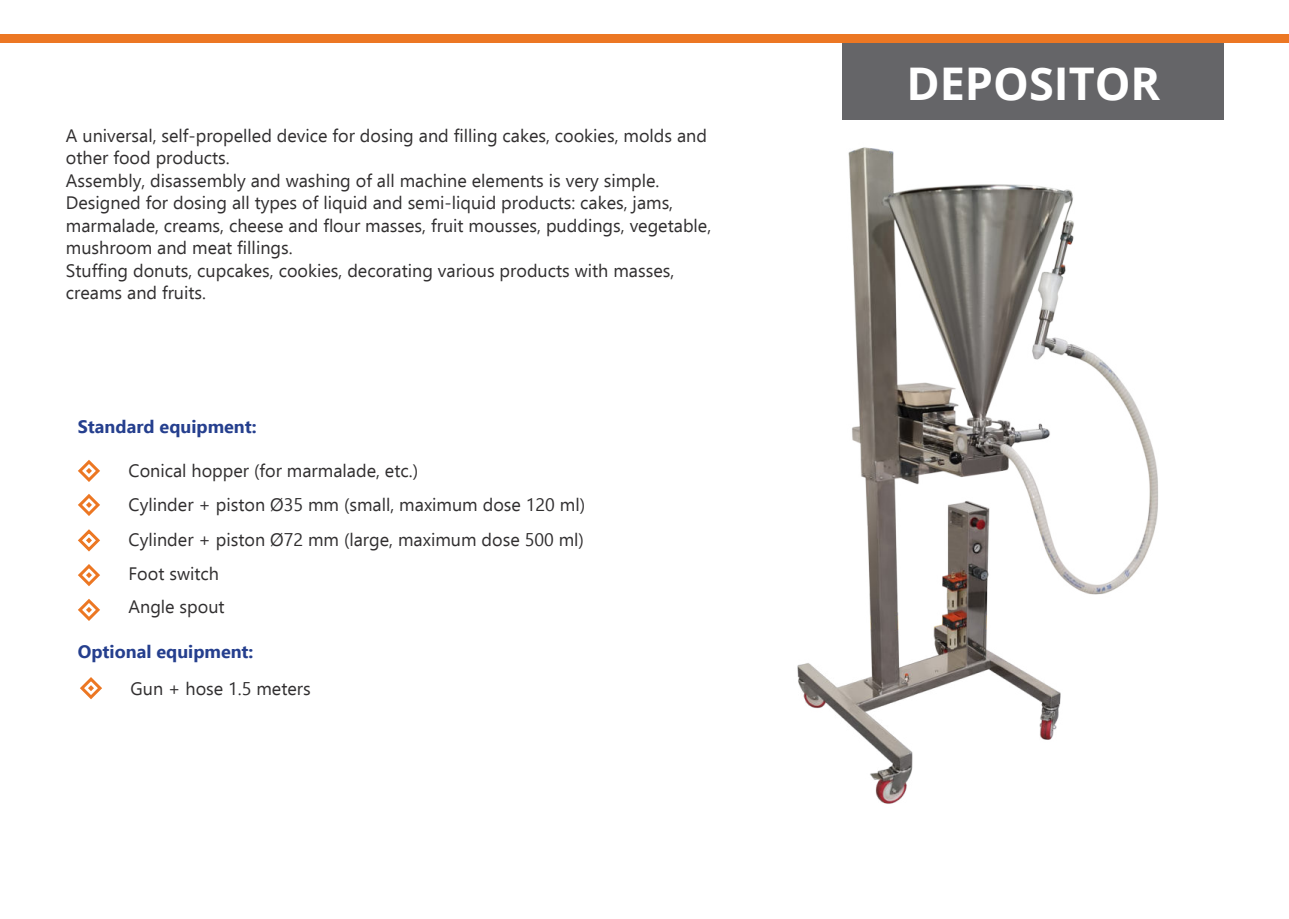
<style>
.page{position:relative;width:1289px;height:919px;background:#fff}
.page>*{position:absolute;margin:0;border:0;box-sizing:border-box;transform-origin:0 0}
.t1{font:700 45px "Open Sans";color:#fff}
.t2{font:18px/22.5px "Ebrima";color:#312f30}
.t3{font:700 18px "Ebrima";color:#253f8e}
</style>
<div class="page">
<div style="left:0;top:34px;width:1288px;height:9px;background:#ec7723"></div>
<div style="left:842px;top:43px;width:382px;height:76px;background:#656568"></div>
<img style="left:797px;top:147px;width:361px;height:657px">
<svg style="left:78px;top:494px;width:22px;height:22px"></svg>
<svg style="left:78px;top:460px;width:22px;height:22px"></svg>
<svg style="left:78px;top:529px;width:22px;height:23px"></svg>
<svg style="left:78px;top:599px;width:22px;height:22px"></svg>
<svg style="left:78px;top:564px;width:22px;height:22px"></svg>
<svg style="left:80px;top:677px;width:22px;height:23px"></svg>
<p class="t2" style="left:66px;top:124px;width:647px">A universal, self-propelled device for dosing and filling cakes, cookies, molds and other food products.<br>Assembly, disassembly and washing of all machine elements is very simple.<br>Designed for dosing all types of liquid and semi-liquid products: cakes, jams, marmalade, creams, cheese and flour masses, fruit mousses, puddings, vegetable, mushroom and meat fillings.<br>Stuffing donuts, cupcakes, cookies, decorating various products with masses, creams and fruits.</p>
<p class="t3" style="left:78px;top:420px;width:180px">Standard equipment:</p>
<p class="t2" style="left:128px;top:453px;width:458px;line-height:33.9px">Conical hopper (for marmalade, etc.)<br>Cylinder + piston Ø35 mm (small, maximum dose 120 ml)<br>Cylinder + piston Ø72 mm (large, maximum dose 500 ml)<br>Foot switch<br>Angle spout</p>
<p class="t3" style="left:78px;top:644px;width:177px">Optional equipment:</p>
<p class="t2" style="left:130px;top:676px;width:182px">Gun + hose 1.5 meters</p>
<h1 class="t1" style="left:906px;top:58px;width:255px">DEPOSITOR</h1>
</div>
